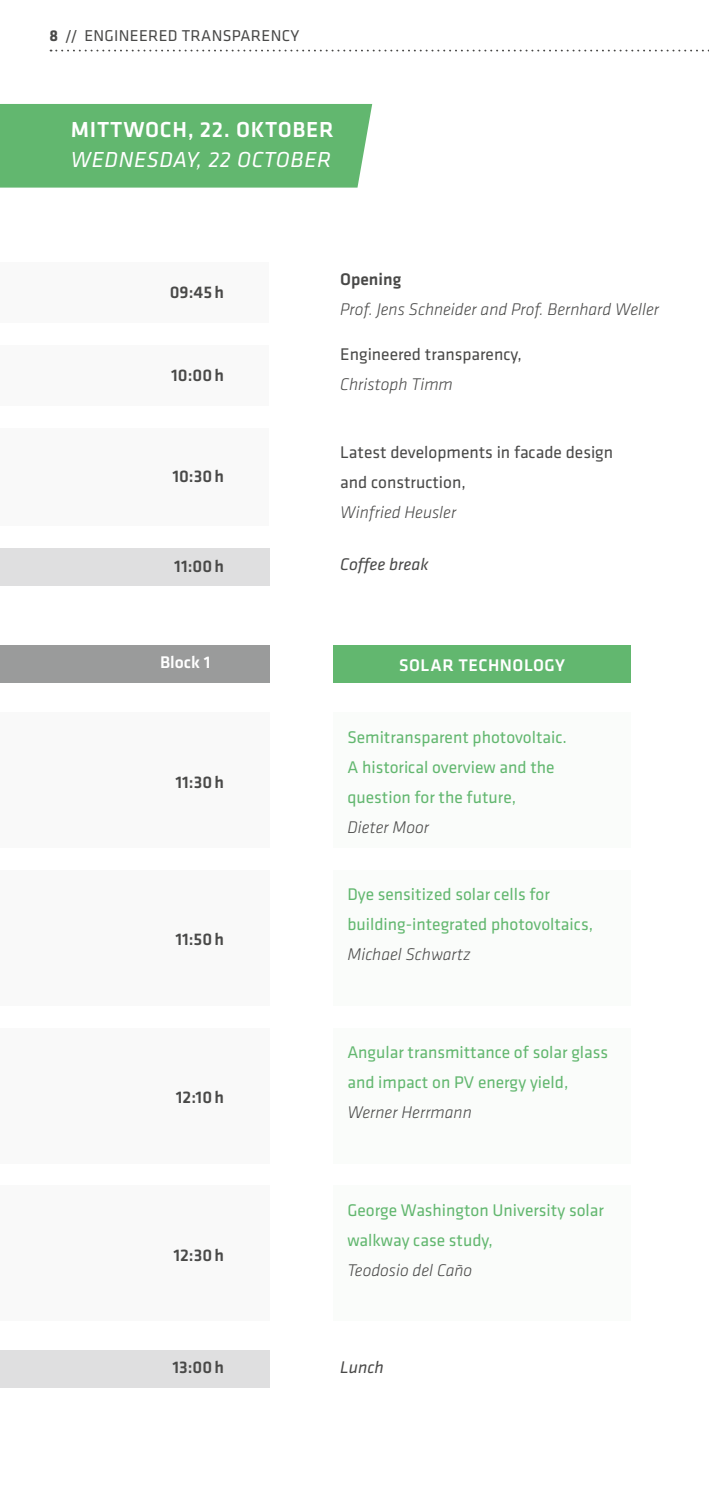
<style>
.page{position:relative;width:709px;height:1489px;background:#fff}
.page>*{position:absolute;margin:0;border:0;box-sizing:border-box;transform-origin:0 0}
.t1{font:500 22.5px "Klavika";letter-spacing:.03em;color:#fff}
.t2{font:italic 22.5px "Klavika";letter-spacing:.03em;color:#fff}
.t3{font:17.5px/30px "Klavika";color:#62b76f}
.t4{font:italic 300 17.5px "Klavika";color:#494948}
.t5{font:17.5px/30px "Klavika";color:#494948}
.t6{font:500 17.5px "Klavika";color:#494948}
.t7{font:500 17.5px "Klavika";letter-spacing:.03em;color:#fff}
.t8{font:italic 17.5px "Klavika";color:#494948}
.t9{font:16.25px "Klavika";letter-spacing:.02em;color:#494948}
.s1{font-weight:700}
</style>
<div class="page">
<div style="left:0;top:345px;width:268px;height:60px;background:#f9f9f9"></div>
<div style="left:333px;top:713px;width:298px;height:135px;background:#fafcfa"></div>
<div style="left:333px;top:870px;width:298px;height:135px;background:#fafcfa"></div>
<div style="left:333px;top:1028px;width:298px;height:135px;background:#fafcfa"></div>
<div style="left:333px;top:1185px;width:298px;height:135px;background:#fafcfa"></div>
<div style="left:0;top:1350px;width:269px;height:38px;background:#dfdfe0"></div>
<div style="left:0;top:712px;width:269px;height:136px;background:#f9f9f9"></div>
<div style="left:0;top:870px;width:269px;height:135px;background:#f9f9f9"></div>
<div style="left:0;top:1028px;width:269px;height:134px;background:#f9f9f9"></div>
<div style="left:0;top:1185px;width:269px;height:135px;background:#f9f9f9"></div>
<div style="left:0;top:645px;width:269px;height:37px;background:#9a9b9b"></div>
<div style="left:333px;top:645px;width:298px;height:38px;background:#62b76f"></div>
<svg style="left:51px;top:50px;width:658px;height:1px"></svg>
<div style="left:0;top:104px;width:372px;height:84px;background:#62b76f"></div>
<div style="left:0;top:262px;width:268px;height:60px;background:#f9f9f9"></div>
<div style="left:0;top:428px;width:268px;height:97px;background:#f9f9f9"></div>
<div style="left:0;top:548px;width:269px;height:37px;background:#dfdfe0"></div>
<p class="t9" style="left:50px;top:25px;width:251px"><span class="s1">8</span> // ENGINEERED TRANSPARENCY</p>
<p class="t1" style="left:71px;top:114px;width:264px">MITTWOCH, 22. OKTOBER</p>
<p class="t2" style="left:71px;top:145px;width:262px">WEDNESDAY, 22 OCTOBER</p>
<p class="t6" style="left:170px;top:280px;width:56px">09:45h</p>
<p class="t6" style="left:171px;top:363px;width:54px">10:00h</p>
<p class="t6" style="left:172px;top:464px;width:53px">10:30h</p>
<p class="t6" style="left:340px;top:267px;width:62px">Opening</p>
<p class="t4" style="left:340px;top:299px;width:320px">Prof. Jens Schneider and Prof. Bernhard Weller</p>
<p class="t5" style="left:340px;top:339px;width:183px">Engineered transparency,</p>
<p class="t4" style="left:340px;top:374px;width:114px">Christoph Timm</p>
<p class="t5" style="left:340px;top:436px;width:274px">Latest developments in facade design and construction,</p>
<p class="t4" style="left:340px;top:501px;width:117px">Winfried Heusler</p>
<p class="t6" style="left:174px;top:554px;width:51px">11:00h</p>
<p class="t8" style="left:340px;top:553px;width:90px">Coffee break</p>
<p class="t7" style="left:160px;top:650px;width:52px">Block 1</p>
<p class="t6" style="left:175px;top:770px;width:50px">11:30h</p>
<p class="t6" style="left:175px;top:926px;width:50px">11:50h</p>
<p class="t6" style="left:176px;top:1085px;width:50px">12:10h</p>
<p class="t6" style="left:173px;top:1242px;width:52px">12:30h</p>
<p class="t6" style="left:172px;top:1355px;width:53px">13:00h</p>
<p class="t7" style="left:399px;top:653px;width:167px">SOLAR TECHNOLOGY</p>
<p class="t3" style="left:347px;top:721px;width:221px">Semitransparent photovoltaic.<br>A historical overview and the question for the future,</p>
<p class="t4" style="left:347px;top:816px;width:83px">Dieter Moor</p>
<p class="t3" style="left:347px;top:879px;width:247px">Dye sensitized solar cells for building-integrated photovoltaics,</p>
<p class="t4" style="left:347px;top:944px;width:125px">Michael Schwartz</p>
<p class="t3" style="left:347px;top:1036px;width:262px">Angular transmittance of solar glass and impact on PV energy yield,</p>
<p class="t4" style="left:347px;top:1101px;width:126px">Werner Herrmann</p>
<p class="t3" style="left:347px;top:1194px;width:258px">George Washington University solar walkway case study,</p>
<p class="t4" style="left:347px;top:1259px;width:126px">Teodosio del Caño</p>
<p class="t8" style="left:340px;top:1356px;width:45px">Lunch</p>
</div>
